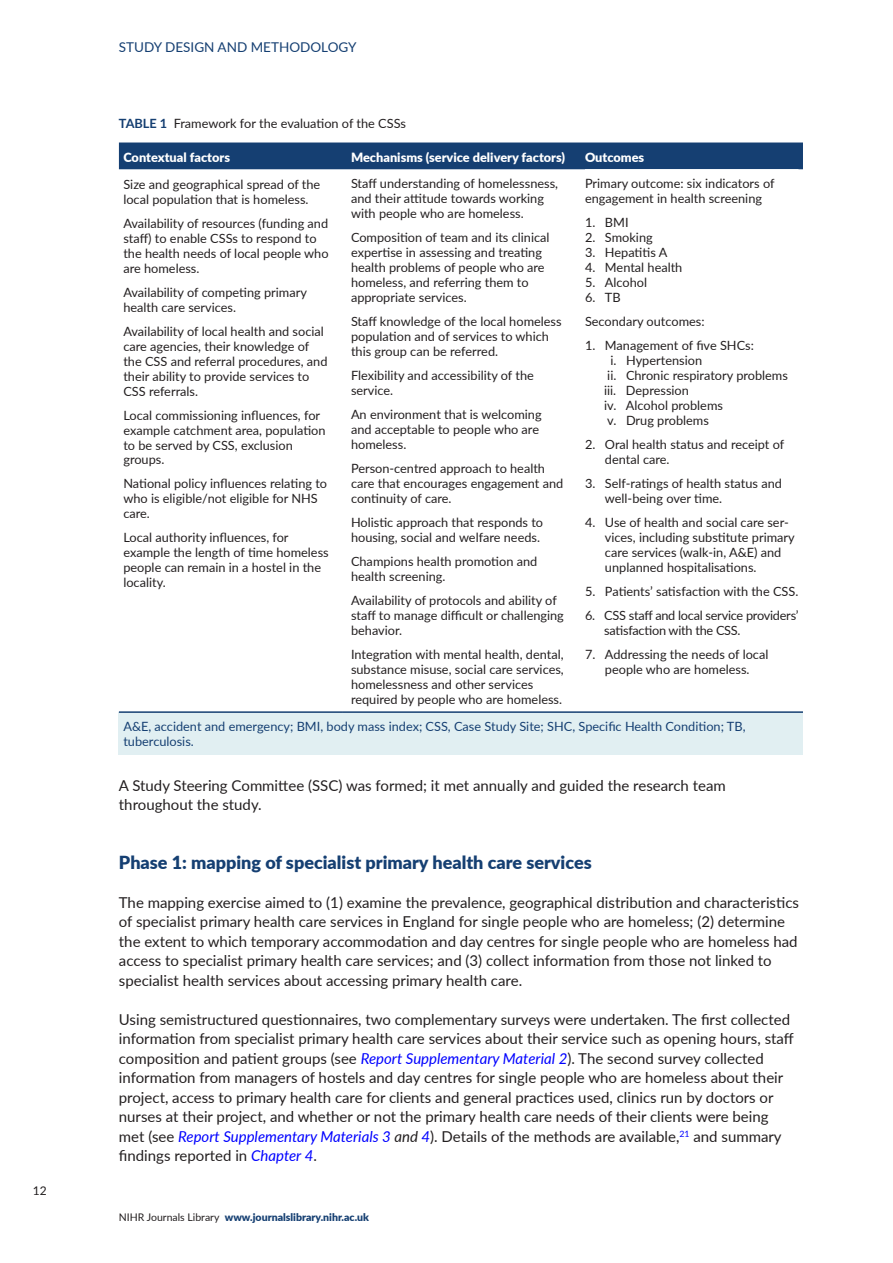
<style>
.page{position:relative;width:893px;height:1263px;background:#fff}
.page>*{position:absolute;margin:0;border:0;box-sizing:border-box;transform-origin:0 0}
.t1{font:900 18px "Lato";color:#153f72}
.t2{font:15px/19.5px "Lato";color:#231f20}
.t3{font:13.5px "Lato";color:#153f72}
.t4{font:12.75px/15px "Lato";color:#231f20}
.t5{font:12.75px/15px "Lato";color:#153f72}
.t6{font:900 12.75px "Lato";color:#fff}
.t7{font:12.75px/15px "Lato";letter-spacing:-.02em;color:#231f20}
.t8{font:12px "Lato";color:#231f20}
.t9{font:900 10.5px "Lato";color:#153f72}
.s1{font-weight:700;color:#153f72}
.s2{font-style:italic;color:#00f}
.s3{font-style:italic}
.s4{font-weight:400;color:#231f20}
</style>
<div class="page">
<div style="left:119px;top:712px;width:684px;height:43px;background:#e1eff2"></div>
<div style="left:119px;top:142px;width:684px;height:27px;background:#153f72"></div>
<hr style="left:119px;top:711px;width:223px;height:2px;background:#153f72">
<hr style="left:342px;top:711px;width:234px;height:2px;background:#153f72">
<hr style="left:576px;top:711px;width:227px;height:2px;background:#153f72">
<p class="t8" style="left:33px;top:1182px;width:15px">12</p>
<p class="t3" style="left:119px;top:37px;width:18px">Study</p>
<p class="t3" style="left:165px;top:37px;width:9px">design</p>
<p class="t3" style="left:218px;top:37px;width:11px">and</p>
<p class="t3" style="left:251px;top:37px;width:11px">methodology</p>
<p class="t4" style="left:119px;top:115px;width:288px"><span class="s1">TABLE 1</span> Framework for the evaluation of the CSSs</p>
<p class="t6" style="left:123px;top:148px;width:108px">Contextual factors</p>
<p class="t6" style="left:351px;top:148px;width:216px">Mechanisms (service delivery factors)</p>
<p class="t6" style="left:585px;top:148px;width:61px">Outcomes</p>
<p class="t4" style="left:123px;top:176px;width:198px">Size and geographical spread of the local population that is homeless.</p>
<p class="t4" style="left:123px;top:215px;width:207px">Availability of resources (funding and staff) to enable CSSs to respond to the health needs of local people who are homeless.</p>
<p class="t4" style="left:123px;top:284px;width:185px">Availability of competing primary health care services.</p>
<p class="t4" style="left:123px;top:323px;width:206px">Availability of local health and social care agencies, their knowledge of the CSS and referral procedures, and their ability to provide services to<br>CSS referrals.</p>
<p class="t4" style="left:123px;top:407px;width:204px">Local commissioning influences, for example catchment area, population to be served by CSS, exclusion groups.</p>
<p class="t4" style="left:123px;top:476px;width:205px">National policy influences relating to who is eligible/not eligible for NHS care.</p>
<p class="t4" style="left:123px;top:530px;width:207px">Local authority influences, for example the length of time homeless people can remain in a hostel in the locality.</p>
<p class="t4" style="left:585px;top:176px;width:191px">Primary outcome: six indicators of engagement in health screening</p>
<p class="t4" style="left:585px;top:215px;width:45px">1. BMI</p>
<p class="t4" style="left:585px;top:230px;width:69px">2. Smoking</p>
<p class="t4" style="left:585px;top:245px;width:84px">3. Hepatitis A</p>
<p class="t4" style="left:585px;top:260px;width:99px">4. Mental health</p>
<p class="t4" style="left:585px;top:275px;width:64px">5. Alcohol</p>
<p class="t4" style="left:585px;top:285px;width:121px;line-height:24px">6. TB<br>Secondary outcomes:</p>
<p class="t4" style="left:585px;top:338px;width:170px">1. Management of five SHCs:</p>
<p class="t4" style="left:610px;top:353px;width:93px">i. Hypertension</p>
<p class="t4" style="left:607px;top:368px;width:182px">ii. Chronic respiratory problems</p>
<p class="t4" style="left:604px;top:382px;width:86px">iii. Depression</p>
<p class="t4" style="left:604px;top:397px;width:120px">iv. Alcohol problems</p>
<p class="t4" style="left:607px;top:412px;width:103px">v. Drug problems</p>
<p class="t4" style="left:605px;top:436px;width:181px;text-indent:-20px">2. Oral health status and receipt of dental care.</p>
<p class="t4" style="left:605px;top:475px;width:178px;text-indent:-20px">3. Self-ratings of health status and well-being over time.</p>
<p class="t4" style="left:605px;top:514px;width:191px;text-indent:-20px">4. Use of health and social care ser&shy;vices, including substitute primary care services (walk-in, A&amp;E) and unplanned hospitalisations.</p>
<p class="t4" style="left:585px;top:583px;width:215px">5. Patients’ satisfaction with the CSS.</p>
<p class="t7" style="left:604px;top:607px;width:196px;text-indent:-19px">6. CSS staff and local service providers’ satisfaction with the CSS.</p>
<p class="t4" style="left:585px;top:646px;width:185px;text-align:center">7. Addressing the needs of local people who are homeless.</p>
<p class="t4" style="left:351px;top:176px;width:209px">Staff understanding of homelessness, and their attitude towards working with people who are homeless.</p>
<p class="t4" style="left:351px;top:230px;width:200px">Composition of team and its clinical expertise in assessing and treating health problems of people who are homeless, and referring them to appropriate services.</p>
<p class="t4" style="left:351px;top:314px;width:212px">Staff knowledge of the local homeless population and of services to which this group can be referred.</p>
<p class="t4" style="left:351px;top:368px;width:184px">Flexibility and accessibility of the service.</p>
<p class="t4" style="left:351px;top:407px;width:192px">An environment that is welcoming and acceptable to people who are homeless.</p>
<p class="t4" style="left:351px;top:461px;width:214px">Person-centred approach to health care that encourages engagement and continuity of care.</p>
<p class="t4" style="left:351px;top:515px;width:194px">Holistic approach that responds to housing, social and welfare needs.</p>
<p class="t4" style="left:351px;top:554px;width:188px">Champions health promotion and health screening.</p>
<p class="t4" style="left:351px;top:593px;width:214px">Availability of protocols and ability of staff to manage difficult or challenging behavior.</p>
<p class="t4" style="left:351px;top:647px;width:214px">Integration with mental health, dental, substance misuse, social care services, homelessness and other services required by people who are homeless.</p>
<p class="t5" style="left:123px;top:718px;width:624px">A&amp;E, accident and emergency; BMI, body mass index; CSS, Case Study Site; SHC, Specific Health Condition; TB, tuberculosis.</p>
<p class="t2" style="left:119px;top:775px;width:608px">A Study Steering Committee (SSC) was formed; it met annually and guided the research team throughout the study.</p>
<h1 class="t1" style="left:119px;top:848px;width:474px">Phase 1: mapping of specialist primary health care services</h1>
<p class="t2" style="left:119px;top:892px;width:681px">The mapping exercise aimed to (1) examine the prevalence, geographical distribution and characteristics of specialist primary health care services in England for single people who are homeless; (2) determine the extent to which temporary accommodation and day centres for single people who are homeless had access to specialist primary health care services; and (3) collect information from those not linked to specialist health services about accessing primary health care.</p>
<p class="t2" style="left:119px;top:1009px;width:676px">Using semistructured questionnaires, two complementary surveys were undertaken. The first collected information from specialist primary health care services about their service such as opening hours, staff composition and patient groups (see <span class="s2">Report Supplementary Material 2</span>). The second survey collected information from managers of hostels and day centres for single people who are homeless about their project, access to primary health care for clients and general practices used, clinics run by doctors or nurses at their project, and whether or not the primary health care needs of their clients were being met (see <span class="s2">Report Supplementary Materials 3</span> <span class="s3">and</span> <span class="s2">4</span>). Details of the methods are available,<sup>21</sup> and summary findings reported in <span class="s2">Chapter 4</span>.</p>
<p class="t9" style="left:119px;top:1209px;width:252px"><span class="s4">NIHR Journals Library</span> www.journalslibrary.nihr.ac.uk</p>
</div>
